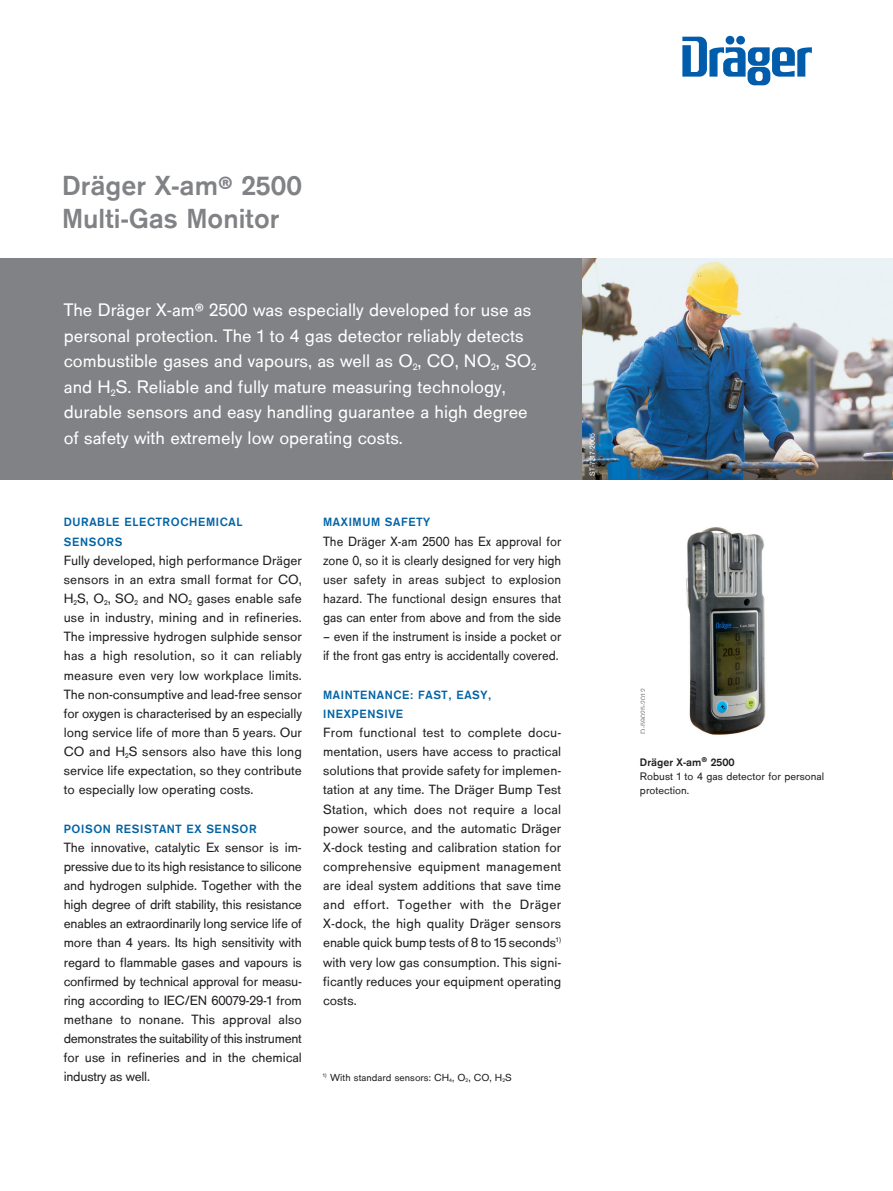
<style>
.page{position:relative;width:893px;height:1191px;background:#fff}
.page>*{position:absolute;margin:0;border:0;box-sizing:border-box;transform-origin:0 0}
.Headline_-_19_22_-_g{font:700 28.5px "Draeger San";color:#808285}
.Einlesetext_12_5_auf{font:18.75px/25.5px "Draeger San";color:#fff}
._03_Fließtext_9_25_1{font:13.8px/19.2px "Draeger San";letter-spacing:-.005em;color:#231f20;text-align:justify}
._03_Fließtext_9_25_1-2{font:13.8px/19.2px "Draeger San";letter-spacing:-.005em;color:#231f20;text-align:justify;scale:.95 1}
.Zwischenueberschrift{font:700 12.3px/19.2px "Draeger San";letter-spacing:.05em;color:#0063a5}
._03_Fließtext_9_25_1-3{font:700 12.3px "Draeger San";letter-spacing:.05em;color:#0063a5}
.BU_7_5__auf_9_5{font:11.25px/14.2px "Draeger San";color:#231f20}
.BU_7_5__auf_9_5-2{font:700 11.25px "Draeger San";color:#231f20}
.Fußnote{font:10.5px "Draeger San";color:#231f20}
.Bildnummer_60__schwa{font:7.5px "Draeger San";letter-spacing:.025em;color:#808285}
.bildbeschreibung{font:7.5px "Draeger San";color:#fff}
.s1{font-size:22.8px}
.s2{font-size:15px}
.s3{font-size:9px}
</style>
<div class="page">
<div style="left:0;top:258px;width:593px;height:221px;background:#808285"></div>
<img style="left:583px;top:258px;width:310px;height:221px">
<img style="left:685px;top:527px;width:81px;height:208px">
<svg style="left:682px;top:37px;width:130px;height:48px"></svg>
<p class="Headline_-_19_22_-_g" style="left:62px;top:170px;width:241px">Dräger X-am<span class="s1">®</span> 2500</p>
<p class="Headline_-_19_22_-_g" style="left:62px;top:203px;width:219px">Multi-Gas Monitor</p>
<p class="Einlesetext_12_5_auf" style="left:64px;top:297px;width:474px">The Dräger X-am<span class="s2">®</span> 2500 was especially developed for use as personal protection. The 1 to 4 gas detector reliably detects combustible gases and vapours, as well as O<sub>2</sub>, CO, NO<sub>2</sub>, SO<sub>2 </sub>and H<sub>2</sub>S. Reliable and fully mature measuring technology, durable sensors and easy handling guarantee a high degree of safety with extremely low operating costs.</p>
<p class="Zwischenueberschrift" style="left:64px;top:513px;width:180px">DURABLE ELECTROCHEMICAL<br>SENSORS</p>
<p class="_03_Fließtext_9_25_1" style="left:64px;top:550px;width:240px">Fully developed, high performance Dräger sensors in an extra small format for CO, H<sub>2</sub>S, O<sub>2</sub>, SO<sub>2</sub> and NO<sub>2</sub> gases enable safe use in industry, mining and in refineries.<br>The impressive hydrogen sulphide sensor has a high resolution, so it can reliably measure even very low workplace limits.<br>The non-consumptive and lead-free sensor for oxygen is characterised by an especially long service life of more than 5 years. Our CO and H<sub>2</sub>S sensors also have this long service life expectation, so they contribute to especially low operating costs.</p>
<p class="Zwischenueberschrift" style="left:64px;top:819px;width:195px">POISON RESISTANT EX SENSOR</p>
<p class="_03_Fließtext_9_25_1" style="left:64px;top:837px;width:240px">The innovative, catalytic Ex sensor is im&shy;pressive due to its high resistance to silicone and hydrogen sulphide. Together with the high degree of drift stability, this resistance enables an extraordinarily long service life of more than 4 years. Its high sensitivity with regard to flammable gases and vapours is confirmed by technical approval for measu&shy;ring according to IEC/EN 60079-29-1 from methane to nonane. This approval also demonstrates the suitability of this instrument for use in refineries and in the chemical industry as well.</p>
<p class="_03_Fließtext_9_25_1-3" style="left:323px;top:515px;width:108px">MAXIMUM SAFETY</p>
<p class="_03_Fließtext_9_25_1-2" style="left:323px;top:531px;width:252px">The Dräger X-am 2500 has Ex approval for zone 0, so it is clearly designed for very high user safety in areas subject to explosion hazard. The functional design ensures that gas can enter from above and from the side</p>
<p class="_03_Fließtext_9_25_1-2" style="left:323px;top:627px;width:252px">– even if the instrument is inside a pocket or if the front gas entry is accidentally covered.</p>
<p class="Zwischenueberschrift" style="left:323px;top:685px;width:170px">MAINTENANCE: FAST, EASY,<br>INEXPENSIVE</p>
<p class="_03_Fließtext_9_25_1" style="left:323px;top:723px;width:240px">From functional test to complete docu&shy;mentation, users have access to practical solutions that provide safety for implemen&shy;tation at any time. The Dräger Bump Test Station, which does not require a local power source, and the automatic Dräger X-dock testing and calibration station for comprehensive equipment management are ideal system additions that save time and effort. Together with the Dräger X-dock, the high quality Dräger sensors enable quick bump tests of 8 to 15 seconds<sup>1) </sup>with very low gas consumption. This signi&shy;ficantly reduces your equipment operating costs.</p>
<p class="Fußnote" style="left:323px;top:1072px;width:190px"><sup>1)</sup> With standard sensors: CH<sub>4</sub>, O<sub>2</sub>, CO, H<sub>2</sub>S</p>
<p class="bildbeschreibung" style="left:588px;top:475px;width:44px;rotate:-90deg">ST-7317-2005</p>
<p class="Bildnummer_60__schwa" style="left:639px;top:733px;width:47px;rotate:-90deg">D-59025-2012</p>
<p class="BU_7_5__auf_9_5-2" style="left:640px;top:755px;width:96px">Dräger X-am<span class="s3">®</span> 2500</p>
<p class="BU_7_5__auf_9_5" style="left:640px;top:769px;width:186px">Robust 1 to 4 gas detector for personal protection.</p>
</div>
